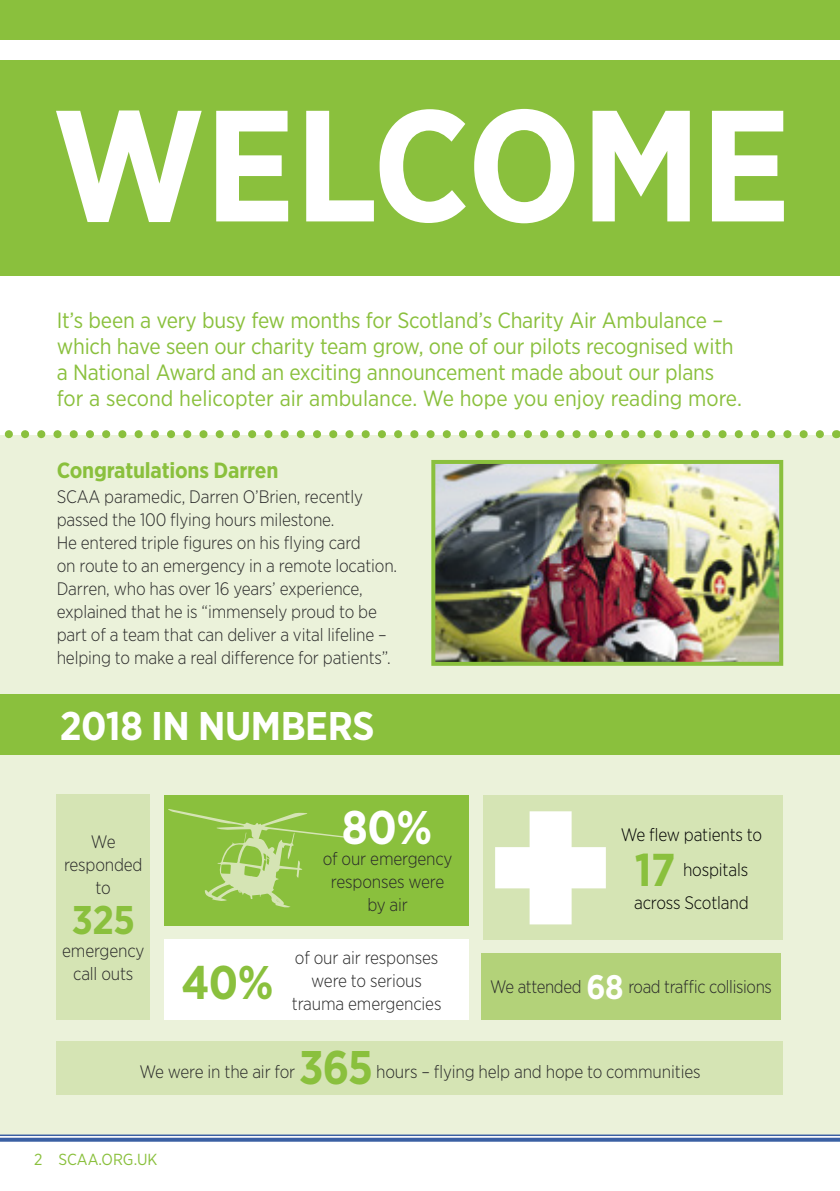
<style>
.page{position:relative;width:840px;height:1191px;background:#fff}
.page>*{position:absolute;margin:0;border:0;box-sizing:border-box;transform-origin:0 0}
.t1{font:700 158px "Gotham Narrow";color:#fff}
.t2{font:700 47.2px "Gotham Narrow";color:#8ac03d}
.t3{font:700 47.2px "Gotham Narrow";color:#8ac03d;scale:.96 1}
.t4{font:700 47.2px "Gotham Narrow";color:#fff}
.t5{font:700 46px "Gotham Narrow";color:#8ac03d}
.t6{font:700 40px "Gotham Narrow";letter-spacing:-.01em;color:#fff}
.t7{font:700 40px "Gotham Narrow";color:#8ac03d}
.t8{font:22px/26px "Gotham Narrow";letter-spacing:-.01em;color:#8ac03d}
.t9{font:700 22px "Gotham Narrow";letter-spacing:-.01em;color:#8ac03d}
.t10{font:300 18px/23px "Gotham Narrow";letter-spacing:-.01em;color:#292929;text-align:center}
.t11{font:300 18px/33px "Gotham Narrow";letter-spacing:-.01em;color:#000;text-align:right}
.t12{font:300 18px "Gotham Narrow";letter-spacing:-.01em;color:#292929;scale:.96 1}
.t13{font:16px "Gotham Narrow";color:#8ac03d}
.s1{font-weight:700;font-size:34px;color:#fff}
</style>
<div class="page">
<div style="left:0;top:435px;width:839px;height:699px;background:#ebf2da"></div>
<div style="left:0;top:61px;width:839px;height:215px;background:#8ac03d"></div>
<div style="left:0;top:0;width:839px;height:40px;background:#8ac03d"></div>
<svg style="left:4px;top:430px;width:815px;height:8px"></svg>
<img style="left:436px;top:465px;width:341px;height:196px">
<div style="left:431px;top:460px;width:351px;height:206px;border:4px solid #8ac03d"></div>
<div style="left:57px;top:794px;width:93px;height:226px;background:#d5e4b4"></div>
<div style="left:164px;top:939px;width:304px;height:81px;background:#fff"></div>
<div style="left:0;top:694px;width:839px;height:61px;background:#8ac03d"></div>
<div style="left:483px;top:794px;width:299px;height:145px;background:#d5e4b4"></div>
<svg style="left:495px;top:811px;width:110px;height:113px"></svg>
<div style="left:481px;top:953px;width:299px;height:67px;background:#b3d279"></div>
<div style="left:57px;top:1040px;width:725px;height:54px;background:#d5e4b4"></div>
<div style="left:164px;top:795px;width:304px;height:130px;background:#8ac03d"></div>
<svg style="left:168px;top:809px;width:195px;height:99px"></svg>
<hr style="left:0;top:1134px;width:839px;height:2px;background:#3a60a3">
<svg style="left:0;top:1137px;width:839px;height:4px;background:#5d7cb3"></svg>
<h1 class="t1" style="left:52px;top:64px;width:739px">WELCOME</h1>
<p class="t8" style="left:57px;top:307px;width:686px">It’s been a very busy few months for Scotland’s Charity Air Ambulance – which have seen our charity team grow, one of our pilots recognised with a National Award and an exciting announcement made about our plans for a second helicopter air ambulance. We hope you enjoy reading more.</p>
<p class="t9" style="left:57px;top:456px;width:223px">Congratulations Darren</p>
<p class="t10" style="left:57px;top:485px;width:342px;text-align:left">SCAA paramedic, Darren O’Brien, recently passed the 100 flying hours milestone.<br>He entered triple figures on his flying card<br>on route to an emergency in a remote location.<br>Darren, who has over 16 years’ experience, explained that he is “immensely proud to be part of a team that can deliver a vital lifeline – helping to make a real difference for patients”.</p>
<h3 class="t6" style="left:60px;top:700px;width:316px">2018 IN NUMBERS</h3>
<p class="t10" style="left:64px;top:830px;width:80px">We responded to</p>
<h3 class="t7" style="left:72px;top:894px;width:65px">325</h3>
<p class="t10" style="left:62px;top:939px;width:84px">emergency call outs</p>
<h2 class="t2" style="left:181px;top:951px;width:94px">40%</h2>
<h2 class="t4" style="left:342px;top:797px;width:92px">80%</h2>
<p class="t10" style="left:322px;top:847px;width:131px">of our emergency responses were by air</p>
<p class="t10" style="left:291px;top:946px;width:151px">of our air responses were to serious trauma emergencies</p>
<p class="t11" style="left:620px;top:817px;width:143px">We flew patients to</p>
<h3 class="t5" style="left:634px;top:840px;width:42px">17</h3>
<p class="t11" style="left:633px;top:853px;width:116px">hospitals across Scotland</p>
<p class="t12" style="left:490px;top:976px;width:295px">We attended <span class="s1">68</span> road traffic collisions</p>
<h2 class="t3" style="left:299px;top:1036px;width:78px">365</h2>
<p class="t10" style="left:139px;top:1059px;width:157px">We were in the air for</p>
<p class="t10" style="left:376px;top:1059px;width:325px">hours – flying help and hope to communities</p>
<p class="t13" style="left:34px;top:1149px;width:125px">2 SCAA.ORG.UK</p>
</div>
